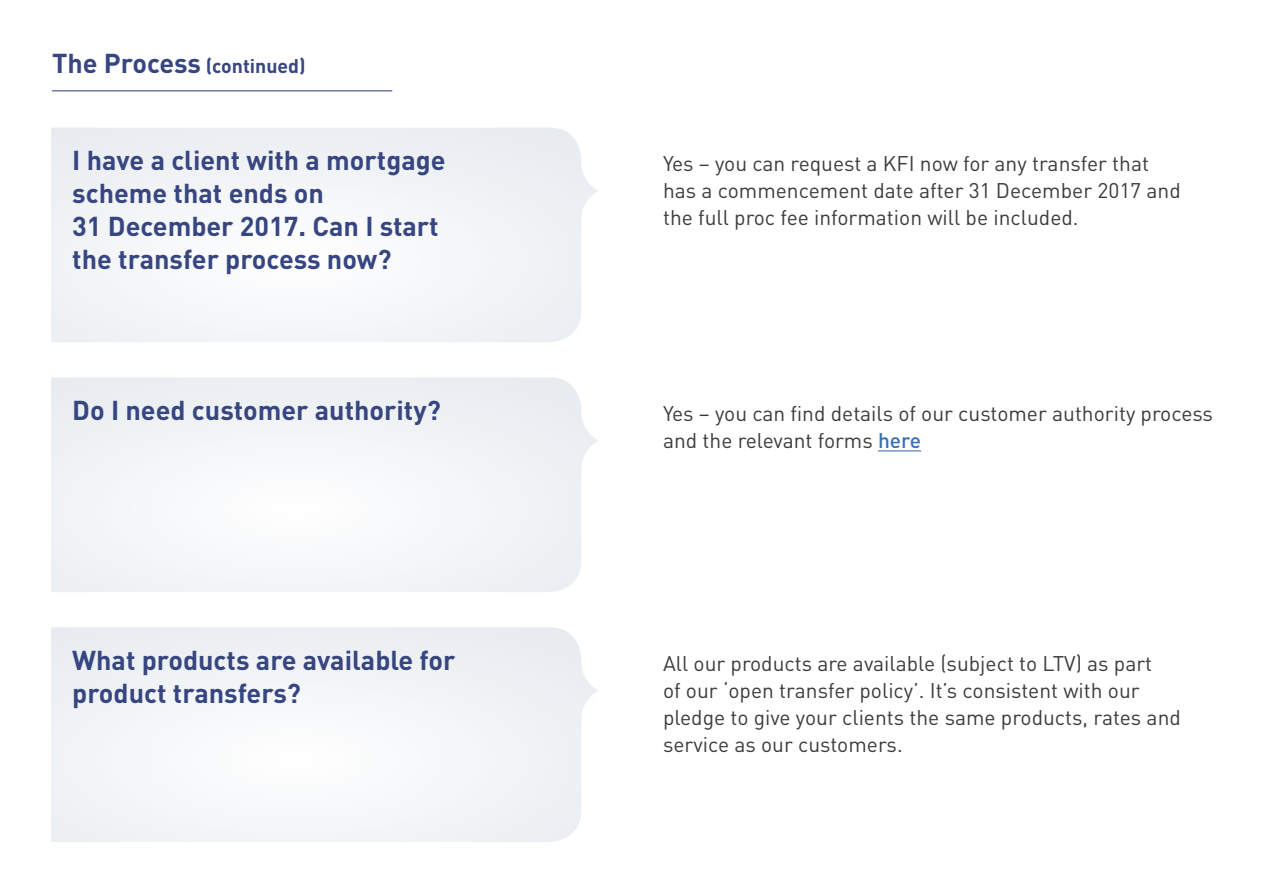
<style>
.page{position:relative;width:1263px;height:893px;background:#fff}
.page>*{position:absolute;margin:0;border:0;box-sizing:border-box;transform-origin:0 0}
.t1{font:700 27px/33px "DIN";color:#374681}
.t2{font:21px/27px "DIN";color:#3c3c3b}
.t3{font:700 19.5px "DIN";color:#374681}
.s1{font-size:27px}
.s2{font-weight:500;color:#3870b6}
</style>
<div class="page">
<hr style="left:52px;top:90px;width:340px;height:1px;background:#213977">
<svg style="left:51px;top:377px;width:547px;height:215px"></svg>
<svg style="left:51px;top:627px;width:548px;height:215px"></svg>
<svg style="left:51px;top:128px;width:547px;height:214px"></svg>
<hr style="left:878px;top:450px;width:43px;height:1px;background:#3870b6">
<p class="t3" style="left:52px;top:54px;width:255px"><span class="s1">The Process</span> (continued)</p>
<p class="t1" style="left:72px;top:143px;width:375px">I have a client with a mortgage scheme that ends on<br>31 December 2017. Can I start the transfer process now?</p>
<p class="t2" style="left:663px;top:150px;width:519px">Yes – you can request a KFI now for any transfer that has a commencement date after 31 December 2017 and the full proc fee information will be included.</p>
<p class="t1" style="left:72px;top:393px;width:370px">Do I need customer authority?</p>
<p class="t2" style="left:663px;top:400px;width:551px">Yes – you can find details of our customer authority process and the relevant forms <span class="s2">here</span></p>
<p class="t1" style="left:72px;top:642px;width:385px">What products are available for product transfers?</p>
<p class="t2" style="left:663px;top:649px;width:519px">All our products are available (subject to LTV) as part<br>of our ‘open transfer policy’. It’s consistent with our pledge to give your clients the same products, rates and service as our customers.</p>
</div>
